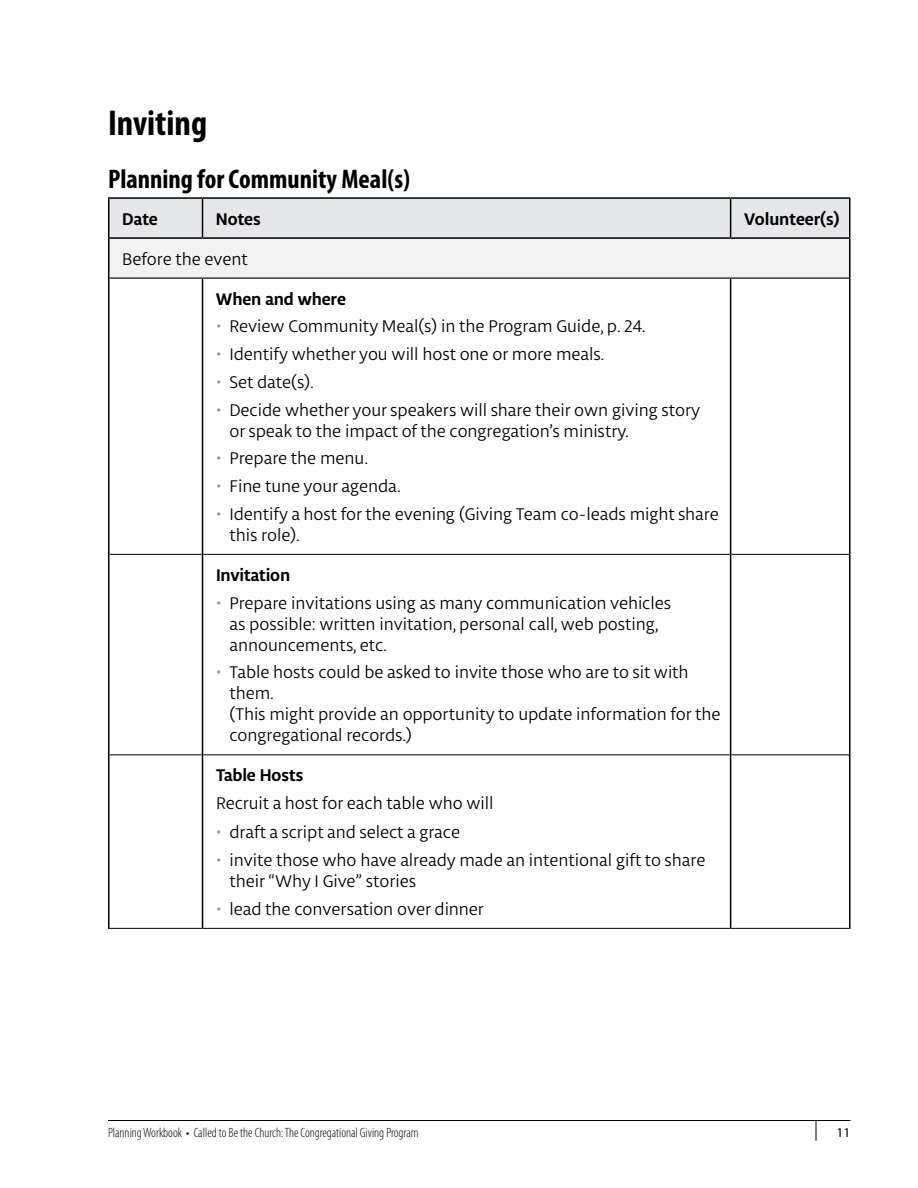
<style>
.page{position:relative;width:918px;height:1188px;background:#fff}
.page>*{position:absolute;margin:0;border:0;box-sizing:border-box;transform-origin:0 0}
.t1{font:700 condensed 36px "Myriad Pro";color:#000}
.t2{font:700 condensed 27px "Myriad Pro";color:#000}
.t3{font:18px/21px "Libertad";letter-spacing:-.005em;color:#000}
.table_head{font:700 18px "Libertad";letter-spacing:-.005em;color:#000}
.t4{font:300 condensed 13.5px "Myriad Pro";color:#000}
.t5{font:13.5px "Myriad Pro";color:#000}
.s1{color:#939598}
</style>
<div class="page">
<hr style="left:108px;top:1120px;width:742px;height:1px;background:#000">
<svg style="left:816px;top:1121px;width:1px;height:20px"></svg>
<div style="left:40px;top:108px;width:34px;height:34px;border:1px solid #fff;border-radius:50%"></div>
<div style="left:40px;top:577px;width:34px;height:34px;border:1px solid #fff;border-radius:50%"></div>
<div style="left:40px;top:1046px;width:34px;height:34px;border:1px solid #fff;border-radius:50%"></div>
<div style="left:110px;top:199px;width:739px;height:38px;background:#e6e7e8"></div>
<div style="left:109px;top:238px;width:741px;height:40px;background:#f2f2f2"></div>
<hr style="left:110px;top:554px;width:92px;height:1px;background:#000">
<hr style="left:203px;top:554px;width:527px;height:1px;background:#000">
<hr style="left:731px;top:554px;width:118px;height:1px;background:#000">
<hr style="left:110px;top:754px;width:92px;height:1px;background:#000">
<hr style="left:203px;top:754px;width:527px;height:1px;background:#000">
<hr style="left:731px;top:754px;width:118px;height:1px;background:#000">
<hr style="left:108px;top:928px;width:94px;height:1px;background:#000">
<hr style="left:202px;top:928px;width:529px;height:1px;background:#000">
<hr style="left:731px;top:928px;width:119px;height:1px;background:#000">
<hr style="left:202px;top:197px;width:529px;height:2px;background:#000">
<hr style="left:202px;top:237px;width:529px;height:2px;background:#000">
<hr style="left:108px;top:197px;width:94px;height:2px;background:#000">
<hr style="left:108px;top:199px;width:2px;height:38px;background:#000">
<hr style="left:202px;top:199px;width:1px;height:38px;background:#000">
<hr style="left:108px;top:237px;width:94px;height:2px;background:#000">
<hr style="left:108px;top:239px;width:2px;height:39px;background:#000">
<hr style="left:108px;top:278px;width:2px;height:276px;background:#000">
<hr style="left:202px;top:279px;width:1px;height:275px;background:#000">
<hr style="left:108px;top:554px;width:2px;height:201px;background:#000">
<hr style="left:202px;top:554px;width:1px;height:201px;background:#000">
<hr style="left:108px;top:755px;width:2px;height:173px;background:#000">
<hr style="left:202px;top:755px;width:1px;height:173px;background:#000">
<hr style="left:731px;top:197px;width:119px;height:2px;background:#000">
<hr style="left:730px;top:199px;width:1px;height:38px;background:#000">
<hr style="left:849px;top:199px;width:2px;height:38px;background:#000">
<hr style="left:731px;top:237px;width:119px;height:2px;background:#000">
<hr style="left:849px;top:239px;width:2px;height:39px;background:#000">
<hr style="left:730px;top:279px;width:1px;height:275px;background:#000">
<hr style="left:849px;top:278px;width:2px;height:276px;background:#000">
<hr style="left:730px;top:554px;width:1px;height:201px;background:#000">
<hr style="left:849px;top:554px;width:2px;height:201px;background:#000">
<hr style="left:730px;top:755px;width:1px;height:173px;background:#000">
<hr style="left:849px;top:755px;width:2px;height:173px;background:#000">
<hr style="left:110px;top:278px;width:92px;height:1px;background:#000">
<hr style="left:202px;top:278px;width:529px;height:1px;background:#000">
<hr style="left:731px;top:278px;width:118px;height:1px;background:#000">
<h2 class="t1" style="left:108px;top:101px;width:101px">Inviting</h2>
<h3 class="t2" style="left:108px;top:162px;width:304px">Planning for Community Meal(s)</h3>
<p class="table_head" style="left:122px;top:206px;width:37px">Date</p>
<p class="table_head" style="left:216px;top:206px;width:46px">Notes</p>
<p class="table_head" style="left:744px;top:206px;width:97px">Volunteer(s)</p>
<p class="t3" style="left:122px;top:248px;width:127px">Before the event</p>
<p class="table_head" style="left:216px;top:287px;width:132px">When and where</p>
<p class="t3" style="left:216px;top:316px;width:431px"><span class="s1">•</span> Review Community Meal(s) in the Program Guide, p. 24.</p>
<p class="t3" style="left:216px;top:343px;width:390px"><span class="s1">•</span> Identify whether you will host one or more meals.</p>
<p class="t3" style="left:216px;top:371px;width:100px"><span class="s1">•</span> Set date(s).</p>
<p class="t3" style="left:230px;top:399px;width:472px;text-indent:-14px"><span class="s1">•</span> Decide whether your speakers will share their own giving story or speak to the impact of the congregation’s ministry.</p>
<p class="t3" style="left:216px;top:448px;width:154px"><span class="s1">•</span> Prepare the menu.</p>
<p class="t3" style="left:216px;top:475px;width:186px"><span class="s1">•</span> Fine tune your agenda.</p>
<p class="t3" style="left:230px;top:503px;width:491px;text-indent:-14px"><span class="s1">•</span> Identify a host for the evening (Giving Team co-leads might share this role).</p>
<p class="table_head" style="left:216px;top:563px;width:76px">Invitation</p>
<p class="t3" style="left:230px;top:592px;width:443px;text-indent:-14px"><span class="s1">•</span> Prepare invitations using as many communication vehicles as possible: written invitation, personal call, web posting, announcements, etc.</p>
<p class="t3" style="left:230px;top:662px;width:493px;text-indent:-14px"><span class="s1">•</span> Table hosts could be asked to invite those who are to sit with them.<br>(This might provide an opportunity to update information for the congregational records.)</p>
<p class="table_head" style="left:216px;top:763px;width:89px">Table Hosts</p>
<p class="t3" style="left:216px;top:792px;width:279px">Recruit a host for each table who will</p>
<p class="t3" style="left:216px;top:822px;width:246px"><span class="s1">•</span> draft a script and select a grace</p>
<p class="t3" style="left:230px;top:849px;width:477px;text-indent:-14px"><span class="s1">•</span> invite those who have already made an intentional gift to share their “Why I Give” stories</p>
<p class="t3" style="left:216px;top:898px;width:270px"><span class="s1">•</span> lead the conversation over dinner</p>
<p class="t4" style="left:108px;top:1125px;width:312px">Planning Workbook • Called to Be the Church: The Congregational Giving Program</p>
<p class="t5" style="left:837px;top:1125px;width:15px">11</p>
</div>
